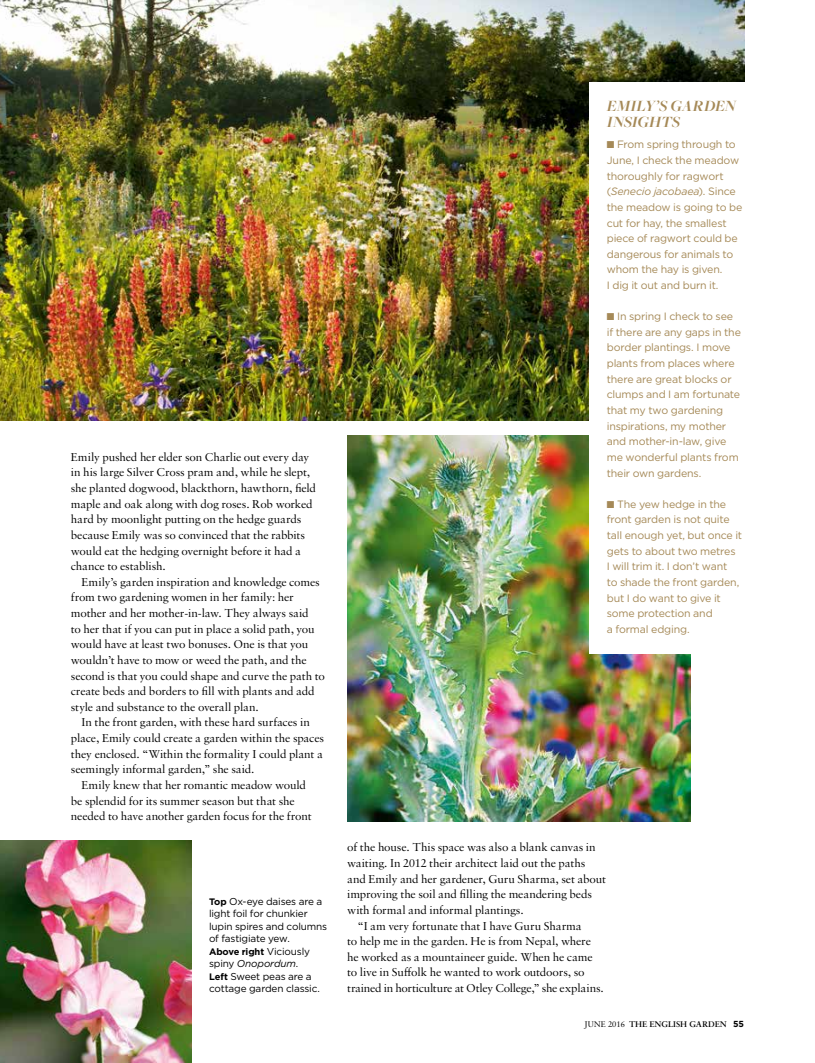
<style>
.page{position:relative;width:815px;height:1063px;background:#fff}
.page>*{position:absolute;margin:0;border:0;box-sizing:border-box;transform-origin:0 0}
.t1{font:italic 700 16.25px/15.6px "Freight Big Pro";color:#a58957}
.t2{font:12.25px/15.6px "Sabon MT Std";letter-spacing:-.015em;color:#000}
.t3{font:10.62px/15.6px "Gotham";letter-spacing:-.015em;color:#a58957}
.t4{font:10px/12.5px "Gotham";letter-spacing:-.015em;color:#000}
.t5{font:700 9.38px "Gotham";letter-spacing:-.01em;color:#000}
.t6{font:600 8.75px "Sabon MT Std";color:#000}
.s1{font-weight:700;font-size:9.38px}
.s2{font-weight:400;font-size:10px}
.s3{font-style:italic}
.s4{font-weight:400}
.s5{font-family:"Gotham";font-weight:700}
</style>
<div class="page">
<img style="left:0;top:0;width:744px;height:421px">
<img style="left:347px;top:436px;width:344px;height:385px">
<div style="left:589px;top:82px;width:171px;height:572px;background:#fff"></div>
<img style="left:0;top:841px;width:191px;height:222px">
<p class="t2" style="left:71px;top:449px;width:247px">Emily pushed her elder son Charlie out every day in his large Silver Cross pram and, while he slept, she planted dogwood, blackthorn, hawthorn, field maple and oak along with dog roses. Rob worked hard by moonlight putting on the hedge guards because Emily was so convinced that the rabbits would eat the hedging overnight before it had a chance to establish.</p>
<p class="t2" style="left:71px;top:574px;width:255px;text-indent:11px">Emily’s garden inspiration and knowledge comes from two gardening women in her family: her mother and her mother-in-law. They always said<br>to her that if you can put in place a solid path, you would have at least two bonuses. One is that you wouldn’t have to mow or weed the path, and the second is that you could shape and curve the path to create beds and borders to fill with plants and add style and substance to the overall plan.</p>
<p class="t2" style="left:71px;top:714px;width:255px;text-indent:11px">In the front garden, with these hard surfaces in place, Emily could create a garden within the spaces they enclosed. “Within the formality I could plant a seemingly informal garden,” she said.</p>
<p class="t2" style="left:71px;top:777px;width:242px;text-indent:11px">Emily knew that her romantic meadow would be splendid for its summer season but that she needed to have another garden focus for the front</p>
<p class="t4" style="left:209px;top:895px;width:120px"><span class="s1">Top</span> Ox-eye daises are a light foil for chunkier lupin spires and columns of fastigiate yew.</p>
<p class="t5" style="left:209px;top:945px;width:102px">Above right <span class="s2">Viciously</span></p>
<p class="t4" style="left:209px;top:957px;width:112px">spiny <span class="s3">Onopordum</span>.<br><span class="s1">Left</span> Sweet peas are a cottage garden classic.</p>
<h1 class="t1" style="left:607px;top:97px;width:131px">EMILY’S GARDEN<br>INSIGHTS</h1>
<p class="t3" style="left:607px;top:137px;width:137px">■ From spring through to<br>June, I check the meadow thoroughly for ragwort (<span class="s3">Senecio jacobaea</span>). Since the meadow is going to be cut for hay, the smallest piece of ragwort could be dangerous for animals to whom the hay is given.<br>I dig it out and burn it.</p>
<p class="t3" style="left:607px;top:308px;width:136px">■ In spring I check to see if there are any gaps in the border plantings. I move plants from places where there are great blocks or clumps and I am fortunate that my two gardening inspirations, my mother and mother-in-law, give me wonderful plants from their own gardens.</p>
<p class="t3" style="left:607px;top:496px;width:137px">■ The yew hedge in the front garden is not quite tall enough yet, but once it gets to about two metres<br>I will trim it. I don’t want<br>to shade the front garden, but I do want to give it some protection and<br>a formal edging.</p>
<p class="t2" style="left:347px;top:839px;width:250px">of the house. This space was also a blank canvas in</p>
<p class="t2" style="left:347px;top:855px;width:240px">waiting. In 2012 their architect laid out the paths</p>
<p class="t2" style="left:347px;top:871px;width:260px">and Emily and her gardener, Guru Sharma, set about</p>
<p class="t2" style="left:347px;top:886px;width:246px">improving the soil and filling the meandering beds</p>
<p class="t2" style="left:347px;top:902px;width:178px">with formal and informal plantings.</p>
<p class="t2" style="left:358px;top:918px;width:225px">“I am very fortunate that I have Guru Sharma</p>
<p class="t2" style="left:347px;top:933px;width:245px">to help me in the garden. He is from Nepal, where</p>
<p class="t2" style="left:347px;top:949px;width:247px">he worked as a mountaineer guide. When he came</p>
<p class="t2" style="left:347px;top:964px;width:239px">to live in Suffolk he wanted to work outdoors, so</p>
<p class="t2" style="left:347px;top:980px;width:258px">trained in horticulture at Otley College,” she explains.</p>
<p class="t6" style="left:584px;top:1019px;width:162px"><span class="s4">JUNE 2016</span> THE ENGLISH GARDEN <span class="s5">55</span></p>
</div>
